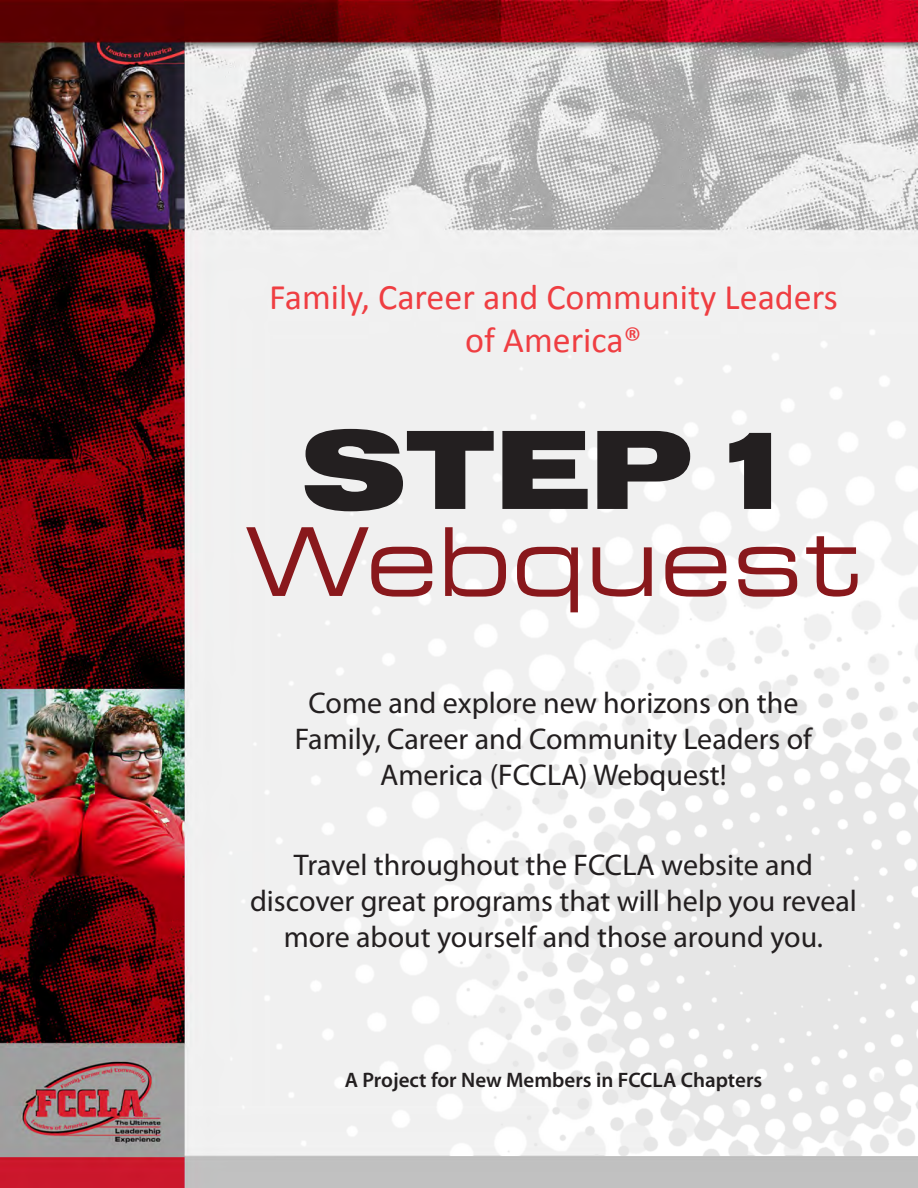
<style>
.page{position:relative;width:918px;height:1188px;background:#fff}
.page>*{position:absolute;margin:0;border:0;box-sizing:border-box;transform-origin:0 0}
.t1{font:900 expanded 108px "Swiss 721 BT";color:#231f20}
.t2{font:expanded 94.5px "Square 721 BT";color:#89181c}
.t3{font:36px/43.2px "Calibri";color:#ef3e42;text-align:center}
.t4{font:30px/36px "Myriad Pro";color:#231f20;text-align:center}
.t5{font:600 21px "Myriad Pro";color:#231f20}
</style>
<div class="page">
<img style="left:0;top:0;width:918px;height:1188px">
<img style="left:186px;top:325px;width:732px;height:830px">
<img style="left:447px;top:592px;width:471px;height:563px">
<p class="t3" style="left:269px;top:274px;width:570px">Family, Career and Community Leaders of America®</p>
<p class="t1" style="left:301px;top:405px;width:507px">STEP1</p>
<p class="t2" style="left:246px;top:505px;width:616px">Webquest</p>
<p class="t4" style="left:295px;top:684px;width:519px">Come and explore new horizons on the<br>Family, Career and Community Leaders of<br>America (FCCLA) Webquest!</p>
<p class="t4" style="left:250px;top:846px;width:608px">Travel throughout the FCCLA website and discover great programs that will help you reveal more about yourself and those around you.</p>
<p class="t5" style="left:345px;top:1066px;width:419px">A Project for New Members in FCCLA Chapters</p>
</div>
